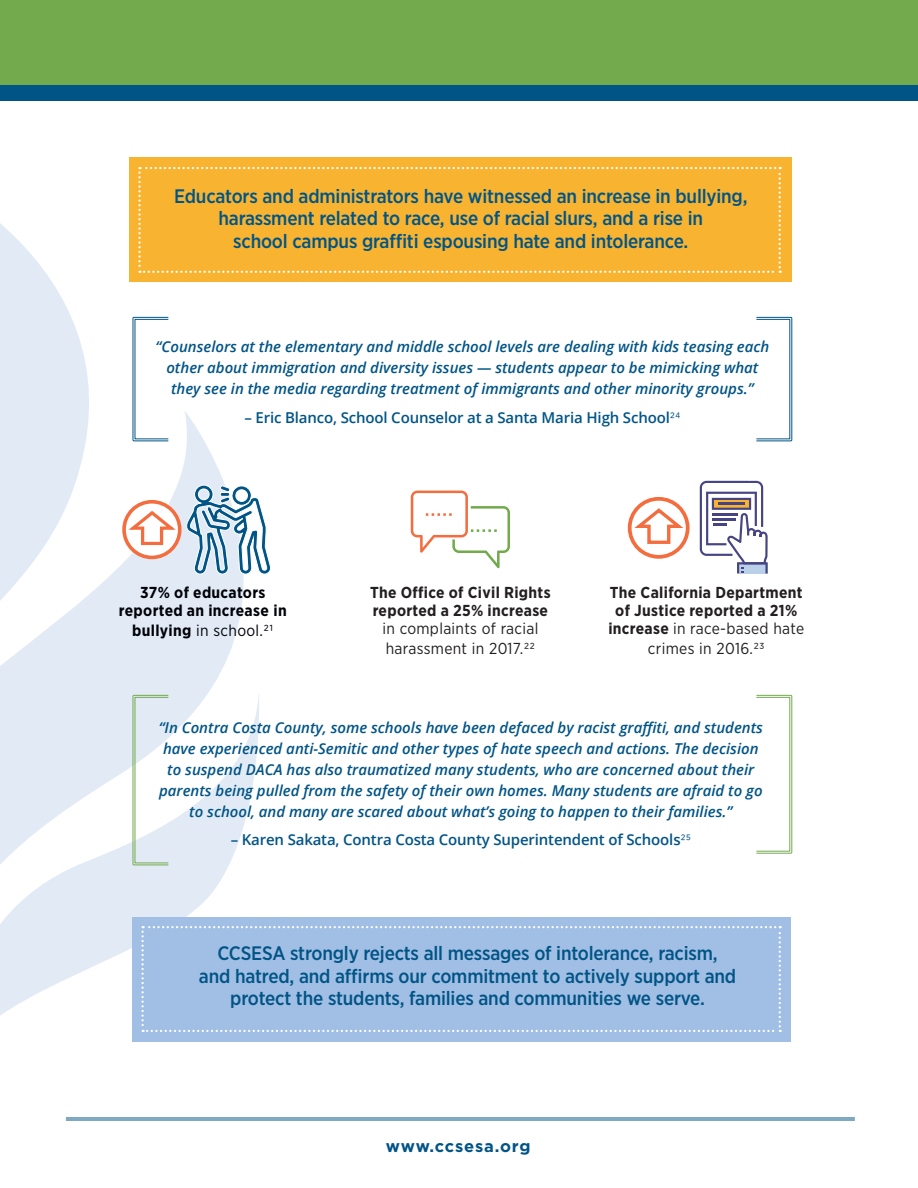
<style>
.page{position:relative;width:918px;height:1188px;background:#fff}
.page>*{position:absolute;margin:0;border:0;box-sizing:border-box;transform-origin:0 0}
.t1{font:500 19.5px/22.5px "Gotham Narrow";letter-spacing:-.01em;color:#015486;text-align:center}
.t2{font:700 16.5px "Gotham";letter-spacing:.05em;color:#015486}
.t3{font:700 15.9px/18px "Gotham Narrow";letter-spacing:.02em;color:#231f20}
.t4{font:15.9px/19.5px "Gotham Narrow";letter-spacing:.02em;color:#231f20}
.t5{font:700 15.9px/18px "Gotham Narrow";letter-spacing:.02em;color:#010209;text-align:center}
.t6{font:15.9px "Gotham Narrow";letter-spacing:.02em;color:#010209}
.t7{font:italic 600 15px/21px "Open Sans";color:#015486;text-align:center}
.t8{font:600 15px "Open Sans";letter-spacing:-.01em;color:#015486}
.s1{font-family:"Gotham Narrow";font-weight:400}
.s2{font-weight:700}
.s3{font-weight:400}
</style>
<div class="page">
<svg style="left:0;top:223px;width:89px;height:187px;fill:#e2ebf5"></svg>
<svg style="left:0;top:410px;width:353px;height:710px"></svg>
<div style="left:0;top:0;width:918px;height:93px;background:#73aa4e"></div>
<hr style="left:66px;top:1118px;width:789px;height:1px;background:#015486">
<hr style="left:66px;top:1120px;width:789px;height:1px;background:#015486">
<div style="left:0;top:85px;width:918px;height:15px;background:#015486"></div>
<div style="left:132px;top:917px;width:659px;height:124px;background:#a1bfe4"></div>
<svg style="left:141px;top:926px;width:640px;height:106px"></svg>
<div style="left:129px;top:158px;width:662px;height:124px;background:#f8b431"></div>
<svg style="left:138px;top:167px;width:643px;height:106px"></svg>
<svg style="left:627px;top:497px;width:63px;height:62px"></svg>
<svg style="left:411px;top:491px;width:99px;height:77px"></svg>
<svg style="left:132px;top:694px;width:37px;height:172px"></svg>
<svg style="left:121px;top:316px;width:151px;height:295px"></svg>
<svg style="left:700px;top:316px;width:93px;height:257px"></svg>
<svg style="left:756px;top:694px;width:37px;height:160px"></svg>
<h1 class="t1" style="left:174px;top:185px;width:575px">Educators and administrators have witnessed an increase in bullying, harassment related to race, use of racial slurs, and a rise in<br>school campus graffiti espousing hate and intolerance.</h1>
<p class="t7" style="left:156px;top:336px;width:615px">“Counselors at the elementary and middle school levels are dealing with kids teasing each other about immigration and diversity issues ― students appear to be mimicking what they see in the media regarding treatment of immigrants and other minority groups.”</p>
<p class="t8" style="left:244px;top:407px;width:437px">– Eric Blanco, School Counselor at a Santa Maria High School<span class="s1">24</span></p>
<p class="t5" style="left:119px;top:583px;width:169px">37% of educators reported an increase in</p>
<p class="t6" style="left:132px;top:620px;width:143px"><span class="s2">bullying</span> in school.21</p>
<p class="t3" style="left:370px;top:583px;width:182px">The Office of Civil Rights reported a 25% increase</p>
<p class="t4" style="left:382px;top:618px;width:158px">in complaints of racial harassment in 2017.22</p>
<p class="t3" style="left:608px;top:583px;width:197px;text-align:center">The California Department of Justice reported a 21% increase <span class="s3">in race-based hate</span></p>
<p class="t4" style="left:648px;top:638px;width:118px">crimes in 2016.23</p>
<p class="t7" style="left:159px;top:716px;width:606px">“In Contra Costa County, some schools have been defaced by racist graffiti, and students have experienced anti-Semitic and other types of hate speech and actions. The decision to suspend DACA has also traumatized many students, who are concerned about their parents being pulled from the safety of their own homes. Many students are afraid to go to school, and many are scared about what’s going to happen to their families.”</p>
<p class="t8" style="left:231px;top:829px;width:462px">– Karen Sakata, Contra Costa County Superintendent of Schools<span class="s1">25</span></p>
<h1 class="t1" style="left:199px;top:942px;width:539px">CCSESA strongly rejects all messages of intolerance, racism,<br>and hatred, and affirms our commitment to actively support and protect the students, families and communities we serve.</h1>
<p class="t2" style="left:386px;top:1135px;width:146px">www.ccsesa.org</p>
</div>
